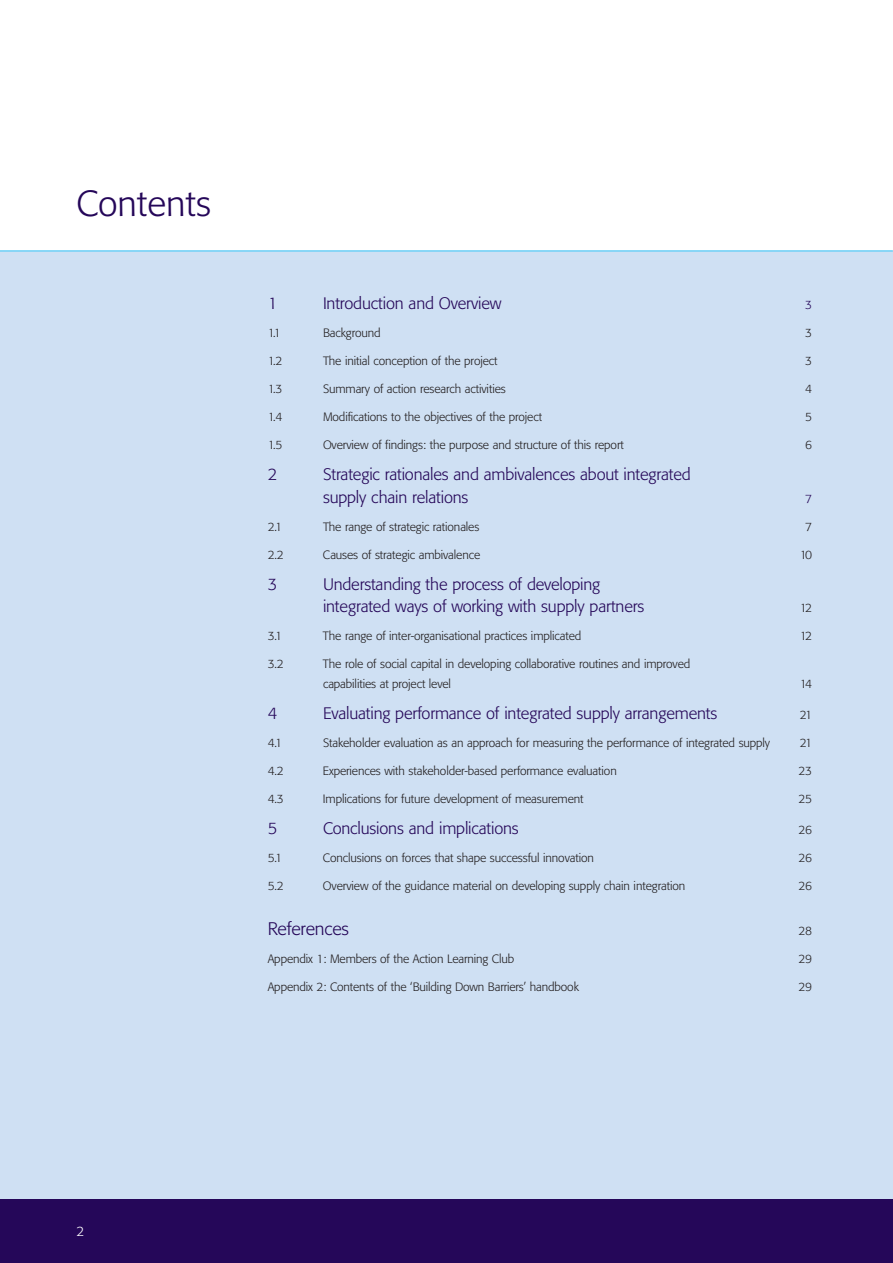
<style>
.page{position:relative;width:893px;height:1263px;background:#fff}
.page>*{position:absolute;margin:0;border:0;box-sizing:border-box;transform-origin:0 0}
.t1{font:300 36px "Formata BQ";color:#250759}
.t2{font:300 18px "Formata BQ";letter-spacing:-.01em;color:#250759}
.t3{font:300 16.5px/22.5px "Formata BQ";letter-spacing:-.01em;color:#250759}
.t4{font:300 13.5px "Formata BQ";color:#fff}
.t5{font:300 12px/19.5px "Formata BQ";letter-spacing:-.01em;color:#231f20}
.t6{font:300 12px "Formata BQ";color:#250759}
</style>
<div class="page">
<div style="left:0;top:251px;width:892px;height:948px;background:#cfe0f3"></div>
<hr style="left:0;top:250px;width:892px;height:2px;background:#6ccff6">
<div style="left:0;top:1199px;width:892px;height:64px;background:#250759"></div>
<h1 class="t1" style="left:76px;top:187px;width:136px">Contents</h1>
<h3 class="t3" style="left:268px;top:294px;width:11px">1</h3>
<h3 class="t3" style="left:323px;top:294px;width:180px">Introduction and Overview</h3>
<p class="t6" style="left:805px;top:300px;width:8px">3</p>
<p class="t5" style="left:268px;top:324px;width:15px">1.1</p>
<p class="t5" style="left:323px;top:324px;width:59px">Background</p>
<p class="t5" style="left:805px;top:324px;width:8px">3</p>
<p class="t5" style="left:268px;top:352px;width:16px">1.2</p>
<p class="t5" style="left:323px;top:352px;width:176px">The initial conception of the project</p>
<p class="t5" style="left:805px;top:352px;width:8px">3</p>
<p class="t5" style="left:268px;top:380px;width:16px">1.3</p>
<p class="t5" style="left:323px;top:380px;width:184px">Summary of action research activities</p>
<p class="t5" style="left:805px;top:380px;width:8px">4</p>
<p class="t5" style="left:268px;top:408px;width:16px">1.4</p>
<p class="t5" style="left:323px;top:408px;width:220px">Modifications to the objectives of the project</p>
<p class="t5" style="left:805px;top:408px;width:8px">5</p>
<p class="t5" style="left:268px;top:436px;width:16px">1.5</p>
<p class="t5" style="left:323px;top:436px;width:302px">Overview of findings: the purpose and structure of this report</p>
<p class="t5" style="left:805px;top:436px;width:8px">6</p>
<h3 class="t3" style="left:268px;top:465px;width:11px">2</h3>
<h3 class="t3" style="left:323px;top:465px;width:369px">Strategic rationales and ambivalences about integrated supply chain relations</h3>
<p class="t6" style="left:805px;top:493px;width:8px">7</p>
<p class="t5" style="left:268px;top:518px;width:16px">2.1</p>
<p class="t5" style="left:323px;top:518px;width:158px">The range of strategic rationales</p>
<p class="t5" style="left:805px;top:518px;width:8px">7</p>
<p class="t5" style="left:268px;top:546px;width:18px">2.2</p>
<p class="t5" style="left:323px;top:546px;width:159px">Causes of strategic ambivalence</p>
<p class="t5" style="left:800px;top:546px;width:14px">10</p>
<h3 class="t3" style="left:268px;top:574px;width:11px">3</h3>
<h3 class="t3" style="left:323px;top:574px;width:323px">Understanding the process of developing integrated ways of working with supply partners</h3>
<p class="t5" style="left:800px;top:599px;width:14px">12</p>
<p class="t5" style="left:268px;top:627px;width:16px">3.1</p>
<p class="t5" style="left:323px;top:627px;width:260px">The range of inter-organisational practices implicated</p>
<p class="t5" style="left:800px;top:627px;width:14px">12</p>
<p class="t5" style="left:268px;top:655px;width:18px">3.2</p>
<p class="t5" style="left:323px;top:655px;width:369px">The role of social capital in developing collaborative routines and improved capabilities at project level</p>
<p class="t5" style="left:800px;top:675px;width:14px">14</p>
<h3 class="t3" style="left:268px;top:703px;width:11px">4</h3>
<h3 class="t3" style="left:323px;top:703px;width:396px">Evaluating performance of integrated supply arrangements</h3>
<p class="t5" style="left:800px;top:706px;width:14px">21</p>
<p class="t5" style="left:268px;top:734px;width:16px">4.1</p>
<p class="t5" style="left:323px;top:734px;width:449px">Stakeholder evaluation as an approach for measuring the performance of integrated supply</p>
<p class="t5" style="left:800px;top:734px;width:14px">21</p>
<p class="t5" style="left:268px;top:762px;width:18px">4.2</p>
<p class="t5" style="left:323px;top:762px;width:295px">Experiences with stakeholder-based performance evaluation</p>
<p class="t5" style="left:798px;top:762px;width:15px">23</p>
<p class="t5" style="left:268px;top:790px;width:18px">4.3</p>
<p class="t5" style="left:323px;top:790px;width:262px">Implications for future development of measurement</p>
<p class="t5" style="left:798px;top:790px;width:15px">25</p>
<h3 class="t3" style="left:268px;top:818px;width:11px">5</h3>
<h3 class="t3" style="left:323px;top:818px;width:197px">Conclusions and implications</h3>
<p class="t5" style="left:798px;top:821px;width:15px">26</p>
<p class="t5" style="left:268px;top:849px;width:16px">5.1</p>
<p class="t5" style="left:323px;top:849px;width:272px">Conclusions on forces that shape successful innovation</p>
<p class="t5" style="left:798px;top:849px;width:15px">26</p>
<p class="t5" style="left:268px;top:877px;width:18px">5.2</p>
<p class="t5" style="left:323px;top:877px;width:364px">Overview of the guidance material on developing supply chain integration</p>
<p class="t5" style="left:798px;top:877px;width:15px">26</p>
<h2 class="t2" style="left:268px;top:921px;width:83px">References</h2>
<p class="t5" style="left:798px;top:922px;width:15px">28</p>
<p class="t5" style="left:268px;top:950px;width:248px">Appendix 1: Members of the Action Learning Club</p>
<p class="t5" style="left:798px;top:950px;width:15px">29</p>
<p class="t5" style="left:268px;top:978px;width:313px">Appendix 2: Contents of the ‘Building Down Barriers’ handbook</p>
<p class="t5" style="left:798px;top:978px;width:15px">29</p>
<p class="t4" style="left:76px;top:1225px;width:9px">2</p>
</div>
